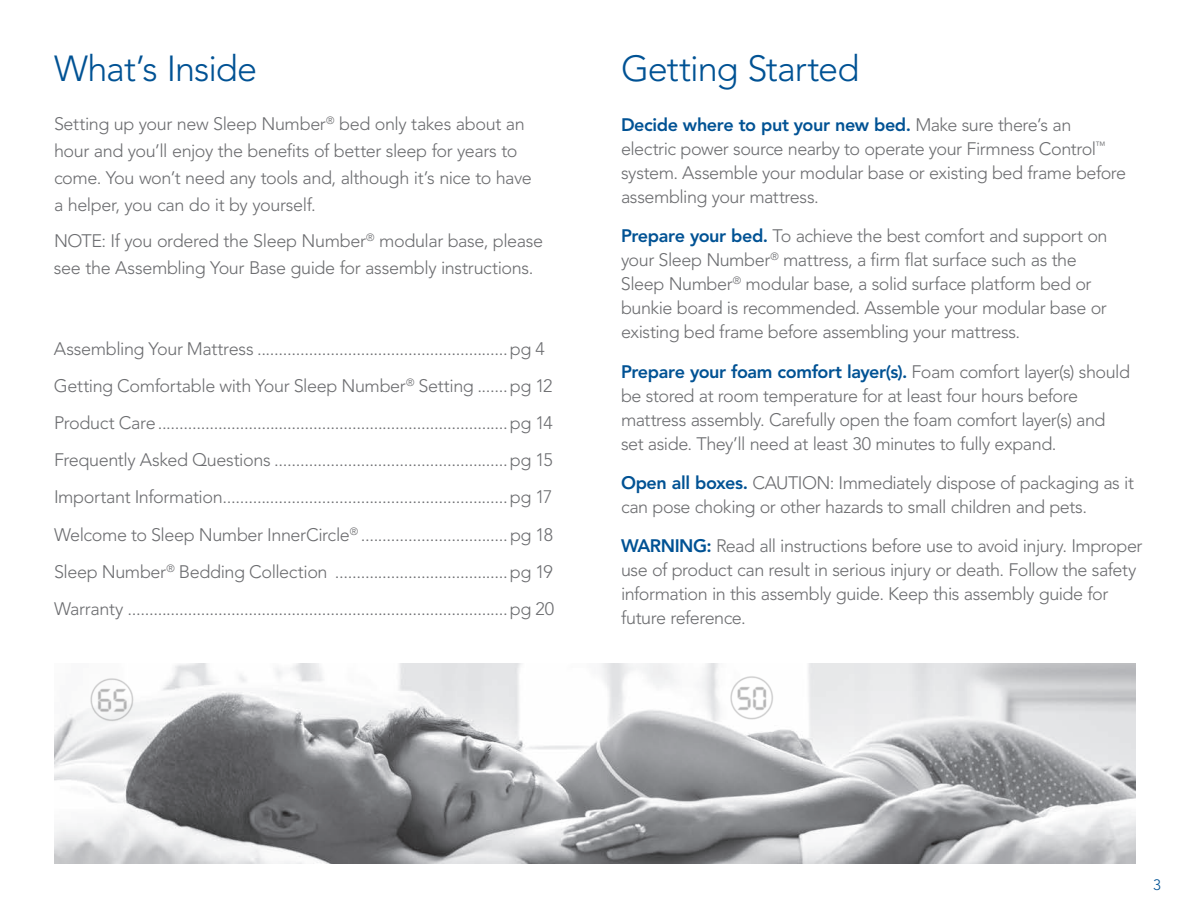
<style>
.page{position:relative;width:1188px;height:918px;background:#fff}
.page>*{position:absolute;margin:0;border:0;box-sizing:border-box;transform-origin:0 0}
.t1{font:300 36px "Avenir LT Std";letter-spacing:-.03em;color:#005294}
.t2{font:300 18px/24px "Avenir LT Std";letter-spacing:-.025em;color:#6c6d70}
.t3{font:300 15px "Avenir LT Std";color:#005294}
.s1{font-weight:800;color:#005294}
</style>
<div class="page">
<img style="left:54px;top:664px;width:1081px;height:200px">
<img style="left:88px;top:675px;width:47px;height:49px">
<img style="left:724px;top:675px;width:49px;height:49px">
<h1 class="t1" style="left:54px;top:48px;width:205px">What’s Inside</h1>
<p class="t2" style="left:54px;top:111px;width:479px;line-height:27px">Setting up your new Sleep Number<sup>®</sup> bed only takes about an hour and you’ll enjoy the benefits of better sleep for years to come. You won’t need any tools and, although it’s nice to have a helper, you can do it by yourself.</p>
<p class="t2" style="left:54px;top:227px;width:491px;line-height:27px">NOTE: If you ordered the Sleep Number<sup>®</sup> modular base, please see the Assembling Your Base guide for assembly instructions.</p>
<p class="t2" style="left:54px;top:330px;width:502px;line-height:37.2px">Assembling Your Mattress ..........................................................pg 4<br>Getting Comfortable with Your Sleep Number<sup>®</sup> Setting .......pg 12<br>Product Care.................................................................................pg 14<br>Frequently Asked Questions ......................................................pg 15<br>Important Information..................................................................pg 17<br>Welcome to Sleep Number InnerCircle<sup>®</sup> ..................................pg 18<br>Sleep Number<sup>®</sup> Bedding Collection ........................................pg 19<br>Warranty ........................................................................................pg 20</p>
<h1 class="t1" style="left:621px;top:48px;width:240px">Getting Started</h1>
<p class="t2" style="left:621px;top:113px;width:507px"><span class="s1">Decide where to put your new bed.</span> Make sure there’s an electric power source nearby to operate your Firmness Control<sup>™ </sup>system. Assemble your modular base or existing bed frame before assembling your mattress.</p>
<p class="t2" style="left:621px;top:224px;width:488px"><span class="s1">Prepare your bed.</span> To achieve the best comfort and support on your Sleep Number<sup>®</sup> mattress, a firm flat surface such as the Sleep Number<sup>®</sup> modular base, a solid surface platform bed or bunkie board is recommended. Assemble your modular base or existing bed frame before assembling your mattress.</p>
<p class="t2" style="left:621px;top:360px;width:511px"><span class="s1">Prepare your foam comfort layer(s).</span> Foam comfort layer(s) should be stored at room temperature for at least four hours before mattress assembly. Carefully open the foam comfort layer(s) and set aside. They’ll need at least 30 minutes to fully expand.</p>
<p class="t2" style="left:621px;top:471px;width:515px"><span class="s1">Open all boxes.</span> CAUTION: Immediately dispose of packaging as it can pose choking or other hazards to small children and pets.</p>
<p class="t2" style="left:621px;top:534px;width:523px"><span class="s1">WARNING:</span> Read all instructions before use to avoid injury. Improper use of product can result in serious injury or death. Follow the safety information in this assembly guide. Keep this assembly guide for future reference.</p>
<p class="t3" style="left:1153px;top:876px;width:9px">3</p>
</div>
